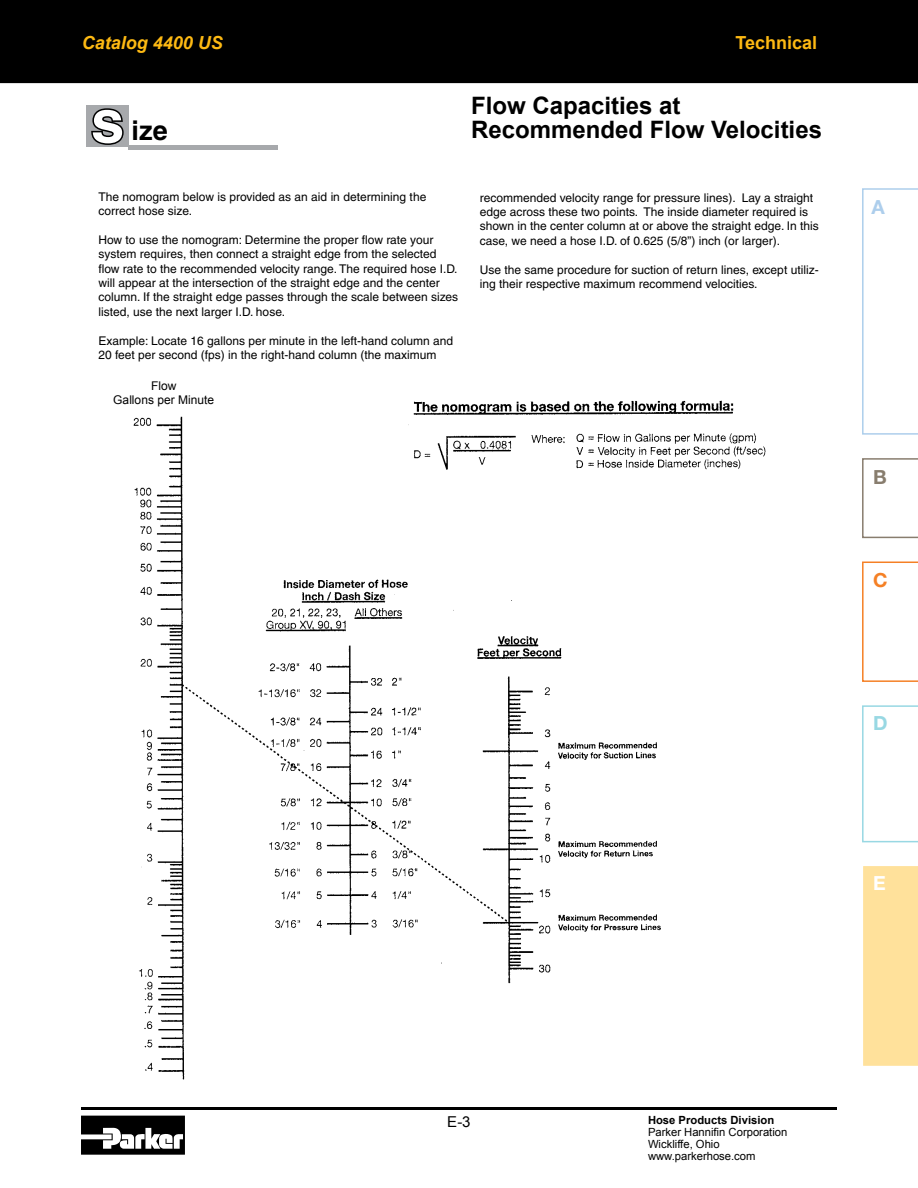
<style>
.page{position:relative;width:918px;height:1188px;background:#fff}
.page>*{position:absolute;margin:0;border:0;box-sizing:border-box;transform-origin:0 0}
.t1{font:700 60px "Helvetica";color:#fff}
.t2{font:700 27px "Helvetica";color:#000}
.t3{font:700 24px/24px "Arial";color:#000}
.t4{font:700 19.5px "Helvetica Neue LT Std";color:#887d6e}
.t5{font:700 19.5px "Helvetica Neue LT Std";color:#adceec}
.t6{font:700 19.5px "Helvetica Neue LT Std";color:#f58025}
.t7{font:700 19.5px "Helvetica Neue LT Std";color:#98d8e3}
.t8{font:700 19.5px "Helvetica Neue LT Std";color:#fff}
.t9{font:italic 700 18px "Arial";color:#fdb913}
.t10{font:700 18px "Arial";color:#fdb913}
.t11{font:15px "Arial";color:#000}
.t12{font:12px/14.4px "Helvetica";color:#000}
.t13{font:12px/14.4px "Arial";color:#000;text-align:center}
.t14{font:11.25px/12px "Arial";color:#000}
.t15{font:700 11.25px "Arial";color:#000}
</style>
<div class="page">
<svg style="left:81px;top:1116px;width:104px;height:39px"></svg>
<div style="left:0;top:0;width:918px;height:83px;background:#000"></div>
<hr style="left:81px;top:1107px;width:756px;height:3px;background:#000">
<div style="left:863px;top:866px;width:55px;height:200px;background:#ffe19b"></div>
<svg style="left:862px;top:705px;width:56px;height:137px"></svg>
<svg style="left:862px;top:562px;width:56px;height:120px"></svg>
<svg style="left:862px;top:458px;width:56px;height:80px"></svg>
<svg style="left:862px;top:188px;width:56px;height:247px"></svg>
<div style="left:87px;top:105px;width:42px;height:42px;background:#a7a9ac"></div>
<svg style="left:91px;top:108px;width:33px;height:37px"></svg>
<div style="left:129px;top:145px;width:149px;height:5px;background:#a7a9ac"></div>
<img style="left:133px;top:400px;width:633px;height:680px">
<h3 class="t9" style="left:82px;top:30px;width:143px">Catalog 4400 US</h3>
<h3 class="t10" style="left:735px;top:31px;width:83px">Technical</h3>
<h1 class="t1" style="left:91px;top:85px;width:35px">s</h1>
<h2 class="t2" style="left:132px;top:114px;width:38px">ize</h2>
<h3 class="t3" style="left:471px;top:94px;width:352px">Flow Capacities at<br>Recommended Flow Velocities</h3>
<p class="t12" style="left:99px;top:189px;width:329px">The nomogram below is provided as an aid in determining the correct hose size.</p>
<p class="t12" style="left:99px;top:232px;width:361px">How to use the nomogram: Determine the proper flow rate your system requires, then connect a straight edge from the selected flow rate to the recommended velocity range. The required hose I.D. will appear at the intersection of the straight edge and the center column. If the straight edge passes through the scale between sizes listed, use the next larger I.D. hose.</p>
<p class="t12" style="left:99px;top:333px;width:356px">Example: Locate 16 gallons per minute in the left-hand column and<br>20 feet per second (fps) in the right-hand column (the maximum</p>
<p class="t13" style="left:113px;top:378px;width:102px">Flow<br>Gallons per Minute</p>
<p class="t12" style="left:480px;top:190px;width:341px">recommended velocity range for pressure lines). Lay a straight edge across these two points. The inside diameter required is shown in the center column at or above the straight edge. In this case, we need a hose I.D. of 0.625 (5/8”) inch (or larger).</p>
<p class="t12" style="left:480px;top:262px;width:340px">Use the same procedure for suction of return lines, except utiliz&shy;ing their respective maximum recommend velocities.</p>
<h3 class="t5" style="left:872px;top:195px;width:15px">A</h3>
<h3 class="t4" style="left:873px;top:465px;width:15px">B</h3>
<h3 class="t6" style="left:873px;top:568px;width:16px">C</h3>
<h3 class="t7" style="left:873px;top:711px;width:16px">D</h3>
<h3 class="t8" style="left:873px;top:871px;width:14px">E</h3>
<p class="t11" style="left:447px;top:1112px;width:25px">E-3</p>
<p class="t15" style="left:648px;top:1113px;width:128px">Hose Products Division</p>
<p class="t14" style="left:648px;top:1126px;width:141px">Parker Hannifin Corporation<br>Wickliffe, Ohio www.parkerhose.com</p>
</div>
